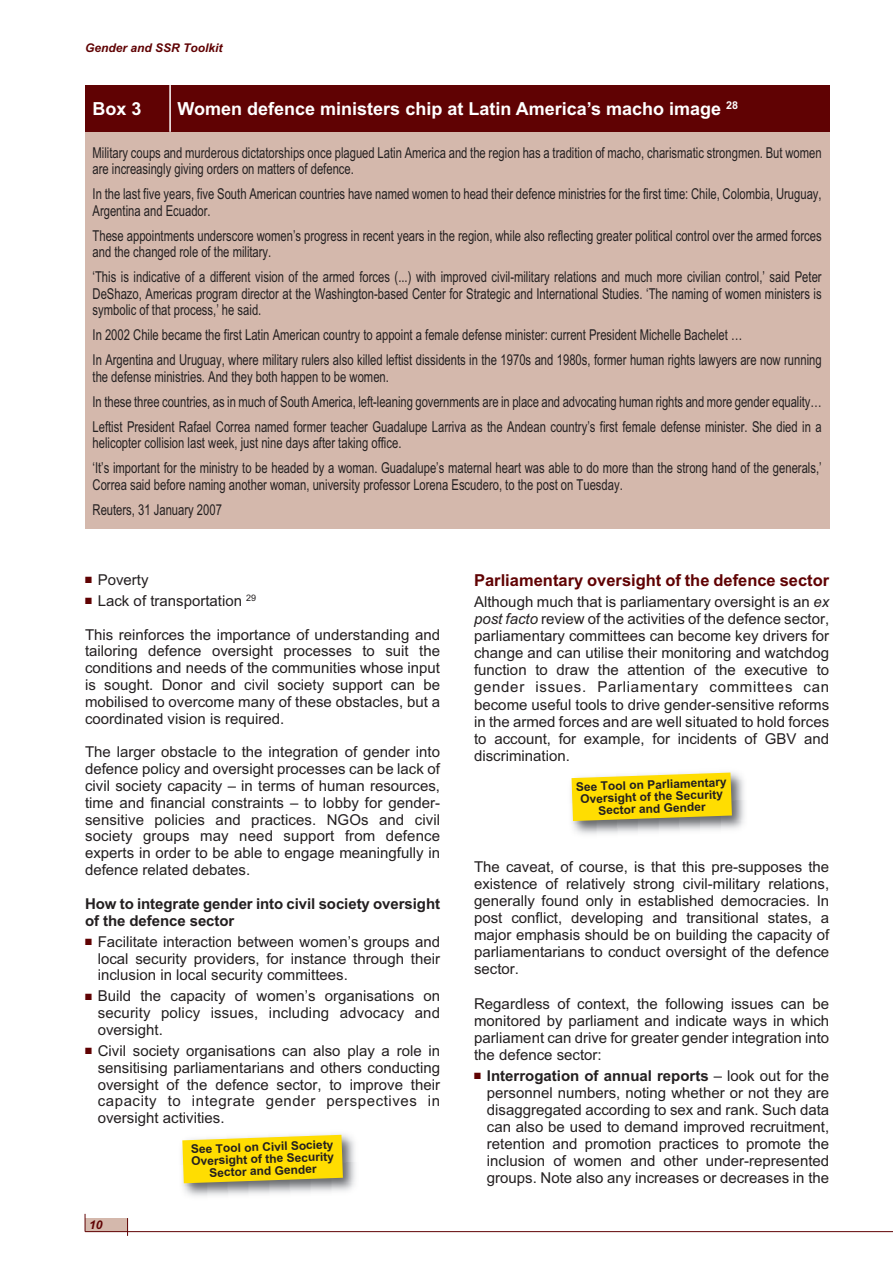
<style>
.page{position:relative;width:893px;height:1263px;background:#fff}
.page>*{position:absolute;margin:0;border:0;box-sizing:border-box;transform-origin:0 0}
.t1{font:700 18px "Arial";color:#fff}
.t2{font:700 16.5px "Arial";color:#600203}
.t3{font:15px/17.1px "Arial";color:#231f20;text-align:justify}
.t4{font:15px/16.5px "Arial";color:#231f20;scale:.75 1}
.t5{font:700 15px/16.8px "Arial";letter-spacing:-.005em;color:#231f20}
.t6{font:700 12px/12px "Arial";color:#231f20;text-align:center}
.t7{font:italic 700 12px "Arial";color:#600203}
.s1{color:#600203}
.s2{font-style:italic}
.s3{font-weight:700}
</style>
<div class="page">
<div style="left:85px;top:1218px;width:43px;height:13px;background:#d4b8ac"></div>
<img style="left:571px;top:772px;width:174px;height:63px">
<svg style="left:571px;top:772px;width:161px;height:49px;background:#f6d91a"></svg>
<img style="left:181px;top:1134px;width:175px;height:63px">
<svg style="left:182px;top:1135px;width:161px;height:48px;background:#f7d916"></svg>
<hr style="left:85px;top:1231px;width:808px;height:1px;background:#600203">
<svg style="left:85px;top:1214px;width:1px;height:17px"></svg>
<svg style="left:127px;top:1218px;width:1px;height:18px"></svg>
<div style="left:85px;top:110px;width:744px;height:419px;background:#d4b8ac"></div>
<div style="left:85px;top:85px;width:744px;height:47px;background:#600203"></div>
<hr style="left:169px;top:85px;width:2px;height:47px;background:#fff">
<p class="t7" style="left:85px;top:41px;width:139px">Gender and SSR Toolkit</p>
<p class="t1" style="left:93px;top:98px;width:51px">Box 3</p>
<p class="t1" style="left:178px;top:98px;width:562px">Women defence ministers chip at Latin America’s macho image <sup>28</sup></p>
<p class="t4" style="left:93px;top:144px;width:974px">Military coups and murderous dictatorships once plagued Latin America and the region has a tradition of macho, charismatic strongmen. But women are increasingly giving orders on matters of defence.</p>
<p class="t4" style="left:93px;top:186px;width:974px">In the last five years, five South American countries have named women to head their defence ministries for the first time: Chile, Colombia, Uruguay,<br>Argentina and Ecuador.</p>
<p class="t4" style="left:93px;top:227px;width:974px">These appointments underscore women’s progress in recent years in the region, while also reflecting greater political control over the armed forces and the changed role of the military.</p>
<p class="t4" style="left:93px;top:269px;width:974px;text-align:justify">‘This is indicative of a different vision of the armed forces (...) with improved civil-military relations and much more civilian control,’ said Peter DeShazo, Americas program director at the Washington-based Center for Strategic and International Studies. ‘The naming of women ministers is symbolic of that process,’ he said.</p>
<p class="t4" style="left:93px;top:323px;width:974px;line-height:25px">In 2002 Chile became the first Latin American country to appoint a female defense minister: current President Michelle Bachelet …<br>In Argentina and Uruguay, where military rulers also killed leftist dissidents in the 1970s and 1980s, former human rights lawyers are now running</p>
<p class="t4" style="left:93px;top:364px;width:974px;line-height:25px">the defense ministries. And they both happen to be women.<br>In these three countries, as in much of South America, left-leaning governments are in place and advocating human rights and more gender equality…<br>Leftist President Rafael Correa named former teacher Guadalupe Larriva as the Andean country’s first female defense minister. She died in a</p>
<p class="t4" style="left:93px;top:431px;width:974px;line-height:25px">helicopter collision last week, just nine days after taking office.<br>‘It’s important for the ministry to be headed by a woman. Guadalupe’s maternal heart was able to do more than the strong hand of the generals,’</p>
<p class="t4" style="left:93px;top:472px;width:709px;line-height:25px">Correa said before naming another woman, university professor Lorena Escudero, to the post on Tuesday.<br>Reuters, 31 January 2007</p>
<p class="t3" style="left:85px;top:571px;width:65px"><span class="s1">■</span> Poverty</p>
<p class="t3" style="left:85px;top:592px;width:173px"><span class="s1">■</span> Lack of transportation <sup>29</sup></p>
<p class="t3" style="left:85px;top:626px;width:357px">This reinforces the importance of understanding and tailoring defence oversight processes to suit the conditions and needs of the communities whose input is sought. Donor and civil society support can be mobilised to overcome many of these obstacles, but a coordinated vision is required.</p>
<p class="t3" style="left:85px;top:744px;width:357px">The larger obstacle to the integration of gender into defence policy and oversight processes can be lack of civil society capacity – in terms of human resources, time and financial constraints – to lobby for gender&shy;sensitive policies and practices. NGOs and civil society groups may need support from defence experts in order to be able to engage meaningfully in defence related debates.</p>
<p class="t5" style="left:85px;top:895px;width:357px">How to integrate gender into civil society oversight of the defence sector</p>
<p class="t3" style="left:98px;top:933px;width:344px;text-indent:-13px"><span class="s1">■</span> Facilitate interaction between women’s groups and local security providers, for instance through their inclusion in local security committees.</p>
<p class="t3" style="left:98px;top:988px;width:344px;text-indent:-13px"><span class="s1">■</span> Build the capacity of women’s organisations on security policy issues, including advocacy and oversight.</p>
<p class="t3" style="left:98px;top:1042px;width:344px;text-indent:-13px"><span class="s1">■</span> Civil society organisations can also play a role in sensitising parliamentarians and others conducting oversight of the defence sector, to improve their capacity to integrate gender perspectives in oversight activities.</p>
<p class="t7" style="left:89px;top:1218px;width:15px">10</p>
<p class="t6" style="left:191px;top:1143px;width:144px;rotate:-2deg">See Tool on Civil Society<br>Oversight of the Security<br>Sector and Gender</p>
<p class="t2" style="left:474px;top:570px;width:357px">Parliamentary oversight of the defence sector</p>
<p class="t3" style="left:474px;top:593px;width:357px">Although much that is parliamentary oversight is an <span class="s2">ex post facto</span> review of the activities of the defence sector, parliamentary committees can become key drivers for change and can utilise their monitoring and watchdog function to draw the attention of the executive to gender issues. Parliamentary committees can become useful tools to drive gender-sensitive reforms in the armed forces and are well situated to hold forces to account, for example, for incidents of GBV and discrimination.</p>
<p class="t6" style="left:576px;top:781px;width:152px;rotate:-2deg">See Tool on Parliamentary<br>Oversight of the Security<br>Sector and Gender</p>
<p class="t3" style="left:474px;top:858px;width:357px">The caveat, of course, is that this pre-supposes the existence of relatively strong civil-military relations, generally found only in established democracies. In post conflict, developing and transitional states, a major emphasis should be on building the capacity of parliamentarians to conduct oversight of the defence sector.</p>
<p class="t3" style="left:474px;top:995px;width:357px">Regardless of context, the following issues can be monitored by parliament and indicate ways in which parliament can drive for greater gender integration into the defence sector:</p>
<p class="t3" style="left:487px;top:1067px;width:344px;text-indent:-13px"><span class="s1">■</span> <span class="s3">Interrogation of annual reports</span> – look out for the personnel numbers, noting whether or not they are disaggregated according to sex and rank. Such data can also be used to demand improved recruitment, retention and promotion practices to promote the inclusion of women and other under-represented groups. Note also any increases or decreases in the</p>
</div>
